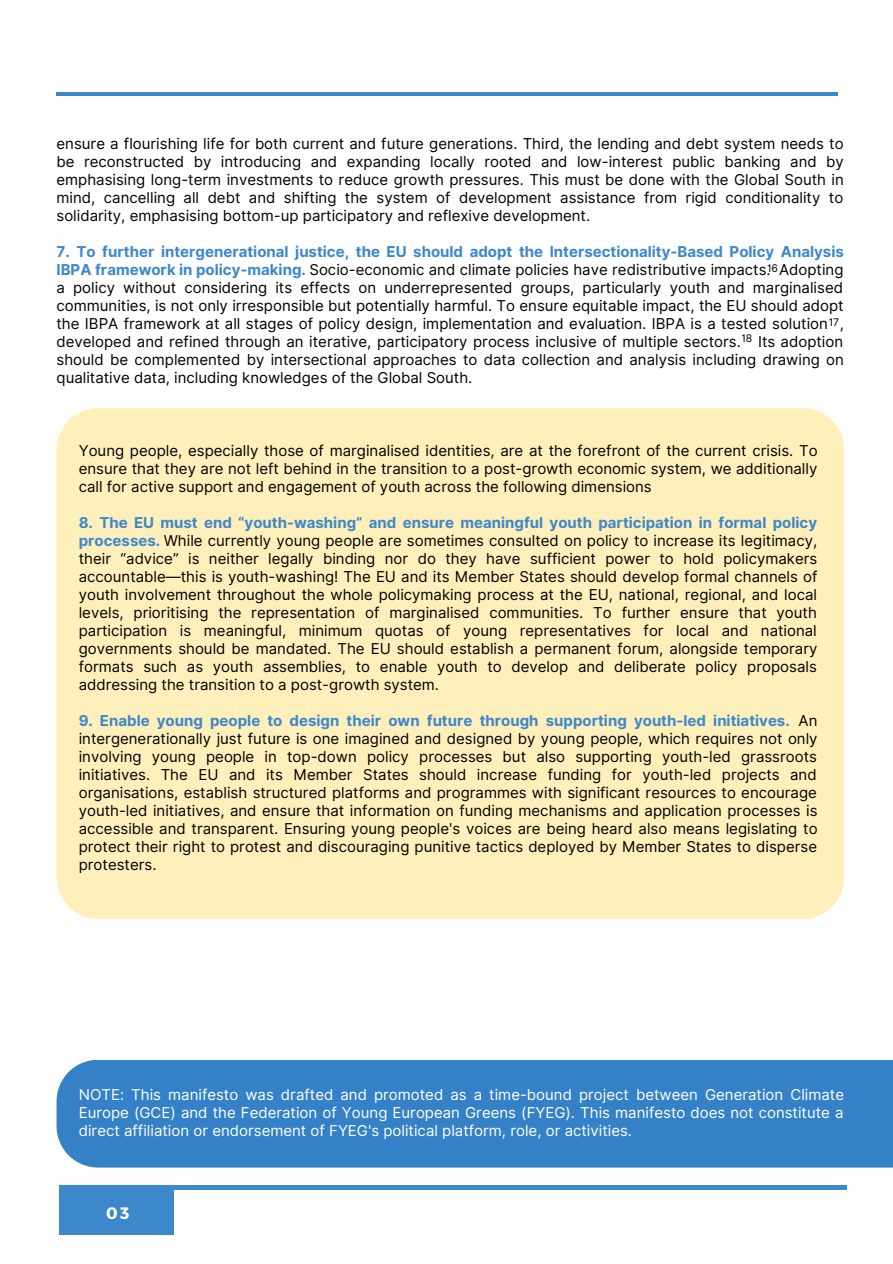
<style>
.page{position:relative;width:893px;height:1264px;background:#fff}
.page>*{position:absolute;margin:0;border:0;box-sizing:border-box;transform-origin:0 0}
.t1{font:700 16.5px "Montserrat";color:#fff}
.t2{font:15px/18px "Inter";color:#000;text-align:justify}
.t3{font:15px/18px "Inter";color:#fff;text-align:justify}
.t4{font:10.5px "Inter";color:#000}
.s1{font-weight:700;color:#3d87cb}
</style>
<div class="page">
<hr style="left:59px;top:1185px;width:787px;height:4px;background:#3d87cb">
<div style="left:59px;top:1189px;width:115px;height:45px;background:#3d87cb"></div>
<hr style="left:57px;top:92px;width:781px;height:4px;background:#3d87cb">
<div style="left:57px;top:408px;width:787px;height:510px;background:#fff0bb"></div>
<div style="left:57px;top:1060px;width:835px;height:107px;background:#3581c8"></div>
<p class="t2" style="left:57px;top:134px;width:788px">ensure a flourishing life for both current and future generations. Third, the lending and debt system needs to be reconstructed by introducing and expanding locally rooted and low-interest public banking and by emphasising long-term investments to reduce growth pressures. This must be done with the Global South in mind, cancelling all debt and shifting the system of development assistance from rigid conditionality to solidarity, emphasising bottom-up participatory and reflexive development.</p>
<p class="t2" style="left:57px;top:242px;width:788px"><span class="s1">7. To further intergenerational justice, the EU should adopt the Intersectionality-Based Policy Analysis IBPA framework in policy-making.</span> Socio-economic and climate policies have redistributive impacts. Adopting a policy without considering its effects on underrepresented groups, particularly youth and marginalised communities, is not only irresponsible but potentially harmful. To ensure equitable impact, the EU should adopt the IBPA framework at all stages of policy design, implementation and evaluation. IBPA is a tested solution , developed and refined through an iterative, participatory process inclusive of multiple sectors. Its adoption should be complemented by intersectional approaches to data collection and analysis including drawing on qualitative data, including knowledges of the Global South.</p>
<p class="t4" style="left:767px;top:261px;width:12px">16</p>
<p class="t4" style="left:828px;top:315px;width:12px">17</p>
<p class="t4" style="left:741px;top:332px;width:12px">18</p>
<p class="t2" style="left:79px;top:441px;width:740px">Young people, especially those of marginalised identities, are at the forefront of the current crisis. To ensure that they are not left behind in the transition to a post-growth economic system, we additionally call for active support and engagement of youth across the following dimensions</p>
<p class="t2" style="left:79px;top:514px;width:740px"><span class="s1">8. The EU must end “youth-washing” and ensure meaningful youth participation in formal policy processes.</span> While currently young people are sometimes consulted on policy to increase its legitimacy, their “advice” is neither legally binding nor do they have sufficient power to hold policymakers accountable—this is youth-washing! The EU and its Member States should develop formal channels of youth involvement throughout the whole policymaking process at the EU, national, regional, and local levels, prioritising the representation of marginalised communities. To further ensure that youth participation is meaningful, minimum quotas of young representatives for local and national governments should be mandated. The EU should establish a permanent forum, alongside temporary formats such as youth assemblies, to enable youth to develop and deliberate policy proposals addressing the transition to a post-growth system.</p>
<p class="t2" style="left:79px;top:711px;width:740px"><span class="s1">9. Enable young people to design their own future through supporting youth-led initiatives.</span> An intergenerationally just future is one imagined and designed by young people, which requires not only involving young people in top-down policy processes but also supporting youth-led grassroots initiatives. The EU and its Member States should increase funding for youth-led projects and organisations, establish structured platforms and programmes with significant resources to encourage youth-led initiatives, and ensure that information on funding mechanisms and application processes is accessible and transparent. Ensuring young people's voices are being heard also means legislating to protect their right to protest and discouraging punitive tactics deployed by Member States to disperse protesters.</p>
<p class="t3" style="left:79px;top:1085px;width:766px">NOTE: This manifesto was drafted and promoted as a time-bound project between Generation Climate Europe (GCE) and the Federation of Young European Greens (FYEG). This manifesto does not constitute a direct affiliation or endorsement of FYEG's political platform, role, or activities.</p>
<p class="t1" style="left:106px;top:1202px;width:25px">03</p>
</div>
